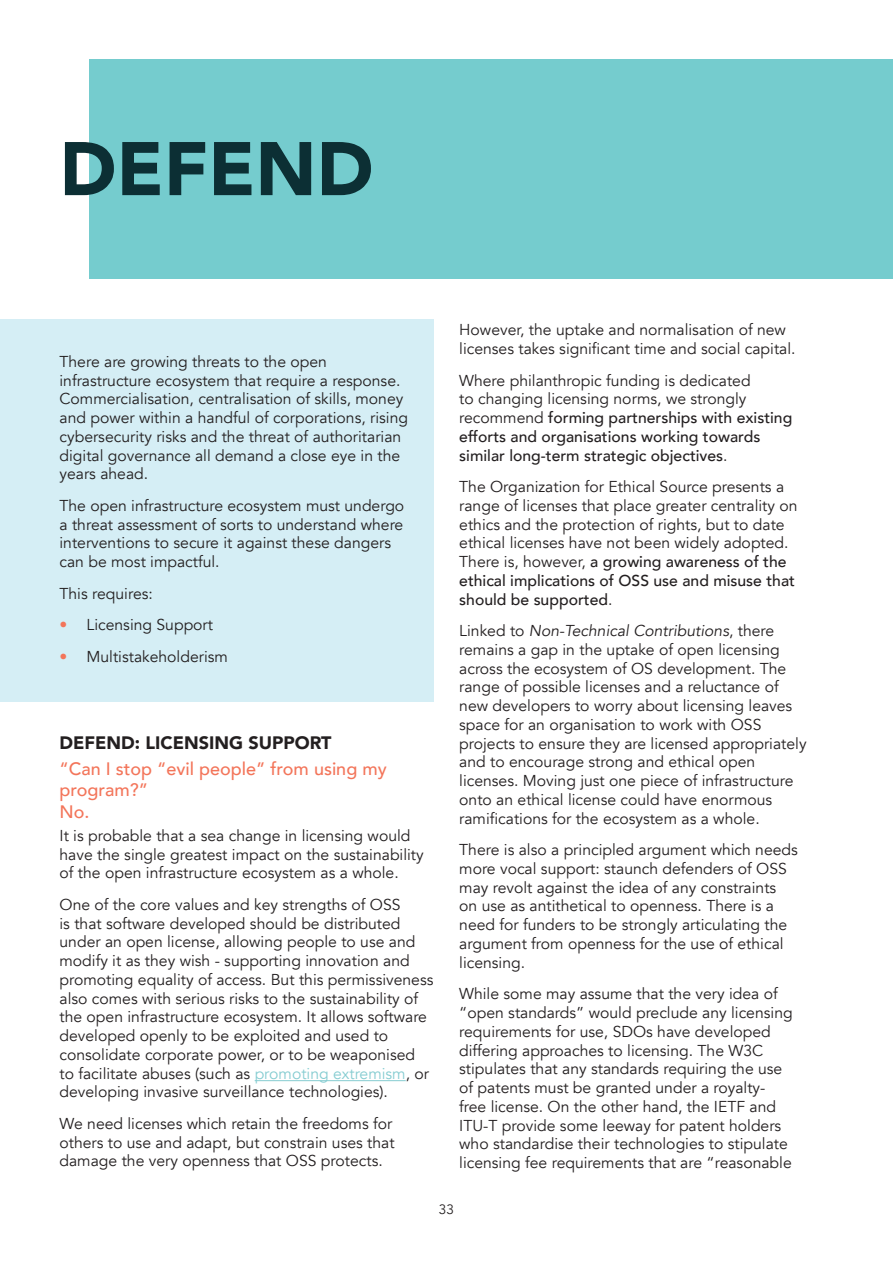
<style>
.page{position:relative;width:893px;height:1263px;background:#fff}
.page>*{position:absolute;margin:0;border:0;box-sizing:border-box;transform-origin:0 0}
.t1{font:900 75px "Avenir";color:#0c2f34}
.H3_Orange{font:500 18px/21.6px "Avenir";color:#f3755a}
.H2_Black{font:900 18px "Avenir";color:#231f20}
.Body{font:15.75px/18.8px "Avenir";color:#231f20}
.Body-2{font:500 15.75px/18.8px "Avenir";color:#231f20}
.t2{font:13.5px "Avenir";color:#231f20}
.s1{font-weight:900;color:#f3755a}
.s2{color:#85ccd1}
.s3{font-weight:400}
.s4{font-weight:500}
.s5{font-style:italic}
</style>
<div class="page">
<div style="left:89px;top:60px;width:804px;height:219px;background:#75ccce"></div>
<div style="left:0;top:319px;width:434px;height:383px;background:#d5eef5"></div>
<hr style="left:255px;top:1080px;width:151px;height:1px;background:#85ccd1">
<h1 class="t1" style="left:60px;top:105px;width:315px">DEFEND</h1>
<p class="Body" style="left:60px;top:352px;width:350px">There are growing threats to the open infrastructure ecosystem that require a response.<br>Commercialisation, centralisation of skills, money and power within a handful of corporations, rising cybersecurity risks and the threat of authoritarian digital governance all demand a close eye in the years ahead.</p>
<p class="Body" style="left:60px;top:496px;width:346px">The open infrastructure ecosystem must undergo a threat assessment of sorts to understand where interventions to secure it against these dangers can be most impactful.</p>
<p class="Body" style="left:60px;top:584px;width:95px">This requires:</p>
<p class="Body" style="left:60px;top:616px;width:155px"><span class="s1">•</span> Licensing Support</p>
<p class="Body" style="left:60px;top:647px;width:170px"><span class="s1">•</span> Multistakeholderism</p>
<h2 class="H2_Black" style="left:60px;top:727px;width:273px">DEFEND: LICENSING SUPPORT</h2>
<h3 class="H3_Orange" style="left:60px;top:757px;width:329px">“Can I stop “evil people” from using my program?”<br>No.</h3>
<p class="Body" style="left:60px;top:826px;width:366px">It is probable that a sea change in licensing would have the single greatest impact on the sustainability of the open infrastructure ecosystem as a whole.</p>
<p class="Body" style="left:60px;top:895px;width:375px">One of the core values and key strengths of OSS<br>is that software developed should be distributed under an open license, allowing people to use and modify it as they wish - supporting innovation and promoting equality of access. But this permissiveness also comes with serious risks to the sustainability of the open infrastructure ecosystem. It allows software developed openly to be exploited and used to consolidate corporate power, or to be weaponised to facilitate abuses (such as <span class="s2">promoting extremism</span>, or developing invasive surveillance technologies).</p>
<p class="Body" style="left:60px;top:1114px;width:337px">We need licenses which retain the freedoms for others to use and adapt, but constrain uses that damage the very openness that OSS protects.</p>
<p class="Body" style="left:459px;top:321px;width:338px">However, the uptake and normalisation of new licenses takes significant time and social capital.</p>
<p class="Body-2" style="left:459px;top:370px;width:335px"><span class="s3">Where philanthropic funding is dedicated<br>to changing licensing norms, we strongly recommend</span> forming partnerships with existing efforts and organisations working towards similar long-term strategic objectives<span class="s3">.</span></p>
<p class="Body" style="left:459px;top:478px;width:340px">The Organization for Ethical Source presents a range of licenses that place greater centrality on ethics and the protection of rights, but to date ethical licenses have not been widely adopted.<br>There is, however, <span class="s4">a growing awareness of the ethical implications of OSS use and misuse that should be supported</span>.</p>
<p class="Body" style="left:459px;top:622px;width:349px">Linked to <span class="s5">Non-Technical Contributions</span>, there remains a gap in the uptake of open licensing across the ecosystem of OS development. The range of possible licenses and a reluctance of new developers to worry about licensing leaves space for an organisation to work with OSS projects to ensure they are licensed appropriately and to encourage strong and ethical open licenses. Moving just one piece of infrastructure onto an ethical license could have enormous ramifications for the ecosystem as a whole.</p>
<p class="Body" style="left:459px;top:841px;width:340px">There is also a principled argument which needs more vocal support: staunch defenders of OSS may revolt against the idea of any constraints on use as antithetical to openness. There is a need for funders to be strongly articulating the argument from openness for the use of ethical licensing.</p>
<p class="Body" style="left:459px;top:985px;width:335px">While some may assume that the very idea of “open standards” would preclude any licensing requirements for use, SDOs have developed differing approaches to licensing. The W3C stipulates that any standards requiring the use of patents must be granted under a royalty&shy;free license. On the other hand, the IETF and ITU-T provide some leeway for patent holders who standardise their technologies to stipulate licensing fee requirements that are “reasonable</p>
<p class="t2" style="left:439px;top:1201px;width:17px">33</p>
</div>
